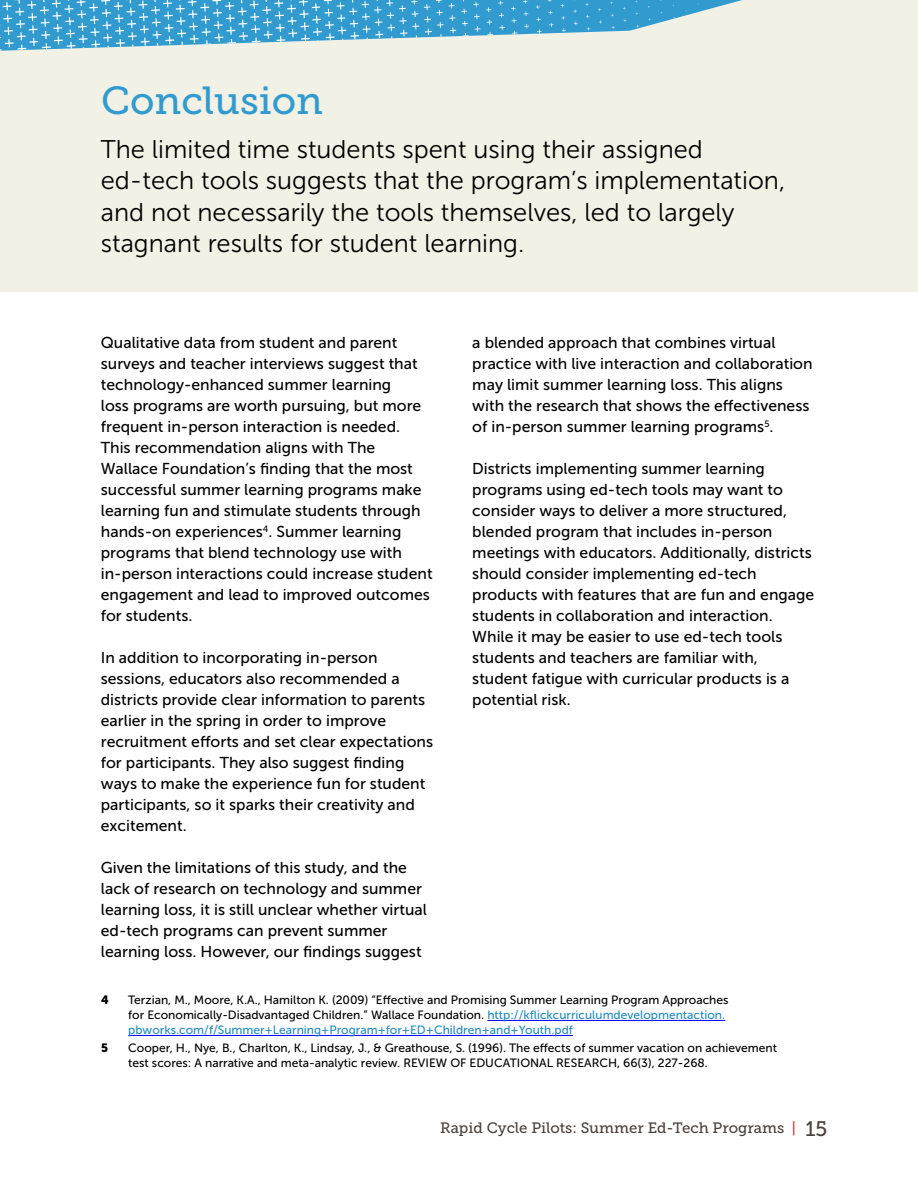
<style>
.page{position:relative;width:918px;height:1188px;background:#fff}
.page>*{position:absolute;margin:0;border:0;box-sizing:border-box;transform-origin:0 0}
.t1{font:39px "Museo Slab 500";color:#319bd0}
.t2{font:25.5px/31.5px "Museo Sans 300";color:#000}
.t3{font:15.75px/21px "Museo Sans 500";color:#000}
.t4{font:15px "Museo Slab 500";color:#4c423c}
.t5{font:12px/15px "Museo Sans 500";color:#000}
.t6{font:12px "Museo Sans 900";color:#000}
.s1{color:#238cc0}
.s2{color:#dc3348}
.s3{font-size:21px}
</style>
<div class="page">
<div style="left:0;top:0;width:918px;height:292px;background:#f1f1e6"></div>
<svg style="left:0;top:0;width:742px;height:51px"></svg>
<hr style="left:487px;top:1020px;width:238px;height:1px;background:#00f">
<hr style="left:128px;top:1035px;width:445px;height:1px;background:#00f">
<h1 class="t1" style="left:101px;top:79px;width:223px">Conclusion</h1>
<h2 class="t2" style="left:101px;top:134px;width:686px">The limited time students spent using their assigned ed-tech tools suggests that the program’s implementation, and not necessarily the tools themselves, led to largely stagnant results for student learning.</h2>
<p class="t3" style="left:101px;top:332px;width:333px">Qualitative data from student and parent surveys and teacher interviews suggest that technology-enhanced summer learning<br>loss programs are worth pursuing, but more frequent in-person interaction is needed.<br>This recommendation aligns with The Wallace Foundation’s finding that the most successful summer learning programs make learning fun and stimulate students through hands-on experiences<sup>4</sup>. Summer learning programs that blend technology use with in-person interactions could increase student engagement and lead to improved outcomes for students.</p>
<p class="t3" style="left:101px;top:647px;width:334px">In addition to incorporating in-person sessions, educators also recommended a districts provide clear information to parents earlier in the spring in order to improve recruitment efforts and set clear expectations for participants. They also suggest finding ways to make the experience fun for student participants, so it sparks their creativity and excitement.</p>
<p class="t3" style="left:101px;top:857px;width:328px">Given the limitations of this study, and the lack of research on technology and summer learning loss, it is still unclear whether virtual ed-tech programs can prevent summer learning loss. However, our findings suggest</p>
<p class="t3" style="left:472px;top:332px;width:342px">a blended approach that combines virtual practice with live interaction and collaboration may limit summer learning loss. This aligns with the research that shows the effectiveness of in-person summer learning programs<sup>5</sup>.</p>
<p class="t3" style="left:472px;top:458px;width:343px">Districts implementing summer learning programs using ed-tech tools may want to consider ways to deliver a more structured, blended program that includes in-person meetings with educators. Additionally, districts should consider implementing ed-tech products with features that are fun and engage students in collaboration and interaction.<br>While it may be easier to use ed-tech tools students and teachers are familiar with, student fatigue with curricular products is a potential risk.</p>
<p class="t6" style="left:101px;top:993px;width:9px">4</p>
<p class="t5" style="left:128px;top:993px;width:602px">Terzian, M., Moore, K.A., Hamilton K. (2009) “Effective and Promising Summer Learning Program Approaches for Economically-Disadvantaged Children.” Wallace Foundation. <span class="s1">http://kflickcurriculumdevelopmentaction. pbworks.com/f/Summer+Learning+Program+for+ED+Children+and+Youth.pdf</span></p>
<p class="t6" style="left:101px;top:1041px;width:9px">5</p>
<p class="t5" style="left:128px;top:1040px;width:650px">Cooper, H., Nye, B., Charlton, K., Lindsay, J., &amp; Greathouse, S. (1996). The effects of summer vacation on achievement test scores: A narrative and meta-analytic review. REVIEW OF EDUCATIONAL RESEARCH, 66(3), 227-268.</p>
<p class="t4" style="left:440px;top:1119px;width:389px">Rapid Cycle Pilots: Summer Ed-Tech Programs <span class="s2">|</span> <span class="s3">15</span></p>
</div>
